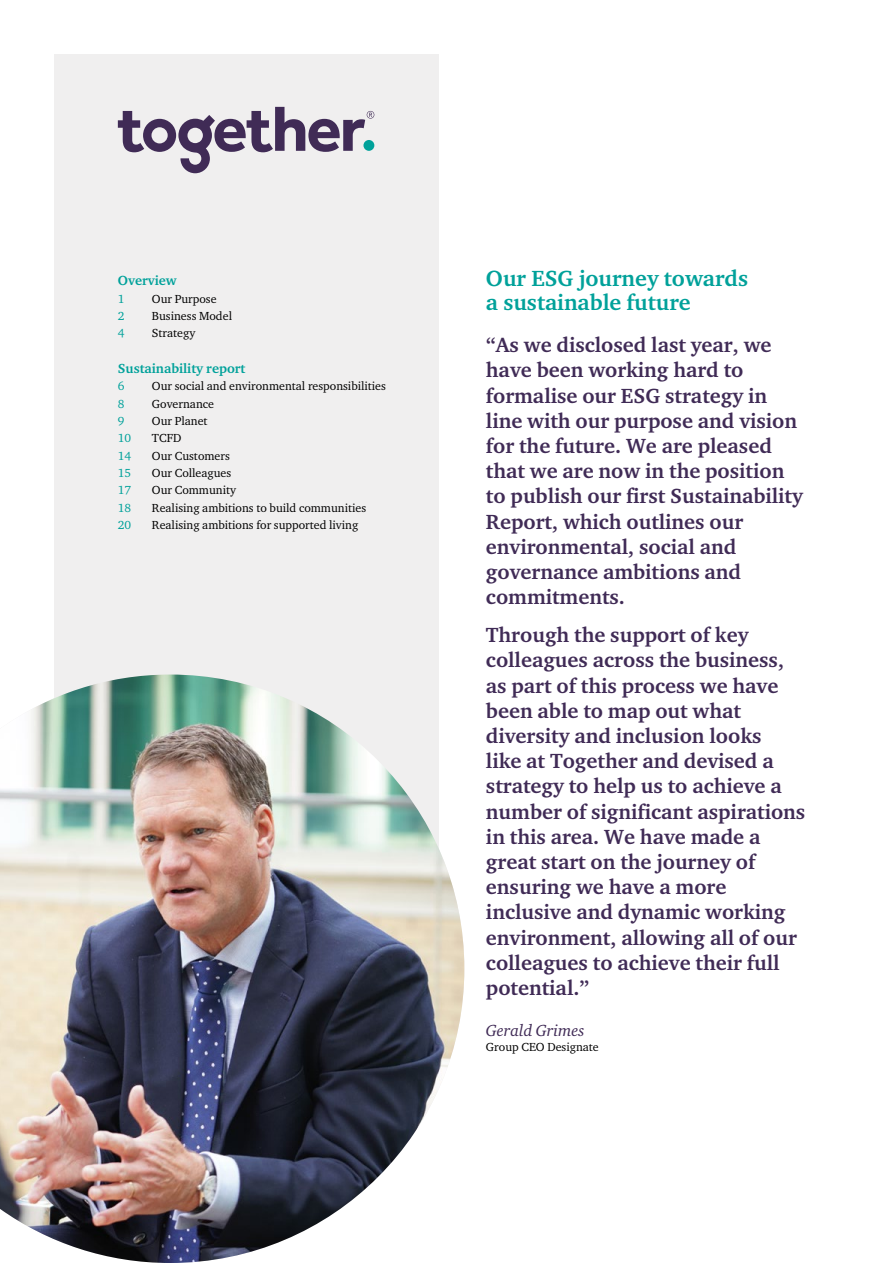
<style>
.page{position:relative;width:893px;height:1263px;background:#fff}
.page>*{position:absolute;margin:0;border:0;box-sizing:border-box;transform-origin:0 0}
.t1{font:700 22.5px/24px "Charter ITC Pro";color:#00a19a}
.t2{font:700 21px/25.2px "Charter ITC Pro";color:#402b56}
.t3{font:italic 16.5px "Charter ITC Pro";color:#402b56}
.t4{font:700 13.5px "Charter ITC Pro";color:#00a19a}
.t5{font:12px "Charter ITC Pro";color:#000}
.t6{font:12px "Charter ITC Pro";color:#00a19a}
</style>
<div class="page">
<div style="left:54px;top:54px;width:385px;height:1000px;background:#f0efef"></div>
<svg style="left:118px;top:107px;width:256px;height:66px"></svg>
<img style="left:0;top:674px;width:464px;height:589px">
<p class="t4" style="left:118px;top:272px;width:60px">Overview</p>
<p class="t6" style="left:118px;top:291px;width:8px">1</p>
<p class="t5" style="left:152px;top:291px;width:66px">Our Purpose</p>
<p class="t6" style="left:118px;top:308px;width:8px">2</p>
<p class="t5" style="left:152px;top:308px;width:82px">Business Model</p>
<p class="t6" style="left:118px;top:326px;width:8px">4</p>
<p class="t5" style="left:152px;top:326px;width:45px">Strategy</p>
<p class="t4" style="left:118px;top:360px;width:129px">Sustainability report</p>
<p class="t6" style="left:118px;top:379px;width:8px">6</p>
<p class="t5" style="left:152px;top:379px;width:236px">Our social and environmental responsibilities</p>
<p class="t6" style="left:118px;top:396px;width:8px">8</p>
<p class="t5" style="left:152px;top:396px;width:64px">Governance</p>
<p class="t6" style="left:118px;top:413px;width:8px">9</p>
<p class="t5" style="left:152px;top:413px;width:57px">Our Planet</p>
<p class="t6" style="left:118px;top:431px;width:15px">10</p>
<p class="t5" style="left:152px;top:431px;width:31px">TCFD</p>
<p class="t6" style="left:118px;top:448px;width:15px">14</p>
<p class="t5" style="left:152px;top:448px;width:79px">Our Customers</p>
<p class="t6" style="left:118px;top:465px;width:15px">15</p>
<p class="t5" style="left:152px;top:465px;width:81px">Our Colleagues</p>
<p class="t6" style="left:118px;top:483px;width:15px">17</p>
<p class="t5" style="left:152px;top:483px;width:86px">Our Community</p>
<p class="t6" style="left:118px;top:500px;width:15px">18</p>
<p class="t5" style="left:152px;top:500px;width:216px">Realising ambitions to build communities</p>
<p class="t6" style="left:118px;top:517px;width:15px">20</p>
<p class="t5" style="left:152px;top:517px;width:208px">Realising ambitions for supported living</p>
<p class="t1" style="left:486px;top:266px;width:264px">Our ESG journey towards a sustainable future</p>
<p class="t2" style="left:486px;top:332px;width:318px">“As we disclosed last year, we have been working hard to formalise our ESG strategy in line with our purpose and vision for the future. We are pleased that we are now in the position to publish our first Sustainability<br>Report, which outlines our environmental, social and governance ambitions and commitments.</p>
<p class="t2" style="left:486px;top:622px;width:321px">Through the support of key colleagues across the business, as part of this process we have been able to map out what diversity and inclusion looks<br>like at Together and devised a strategy to help us to achieve a number of significant aspirations in this area. We have made a great start on the journey of ensuring we have a more inclusive and dynamic working environment, allowing all of our colleagues to achieve their full potential.”</p>
<p class="t3" style="left:486px;top:1020px;width:100px">Gerald Grimes</p>
<p class="t5" style="left:486px;top:1039px;width:114px">Group CEO Designate</p>
</div>
